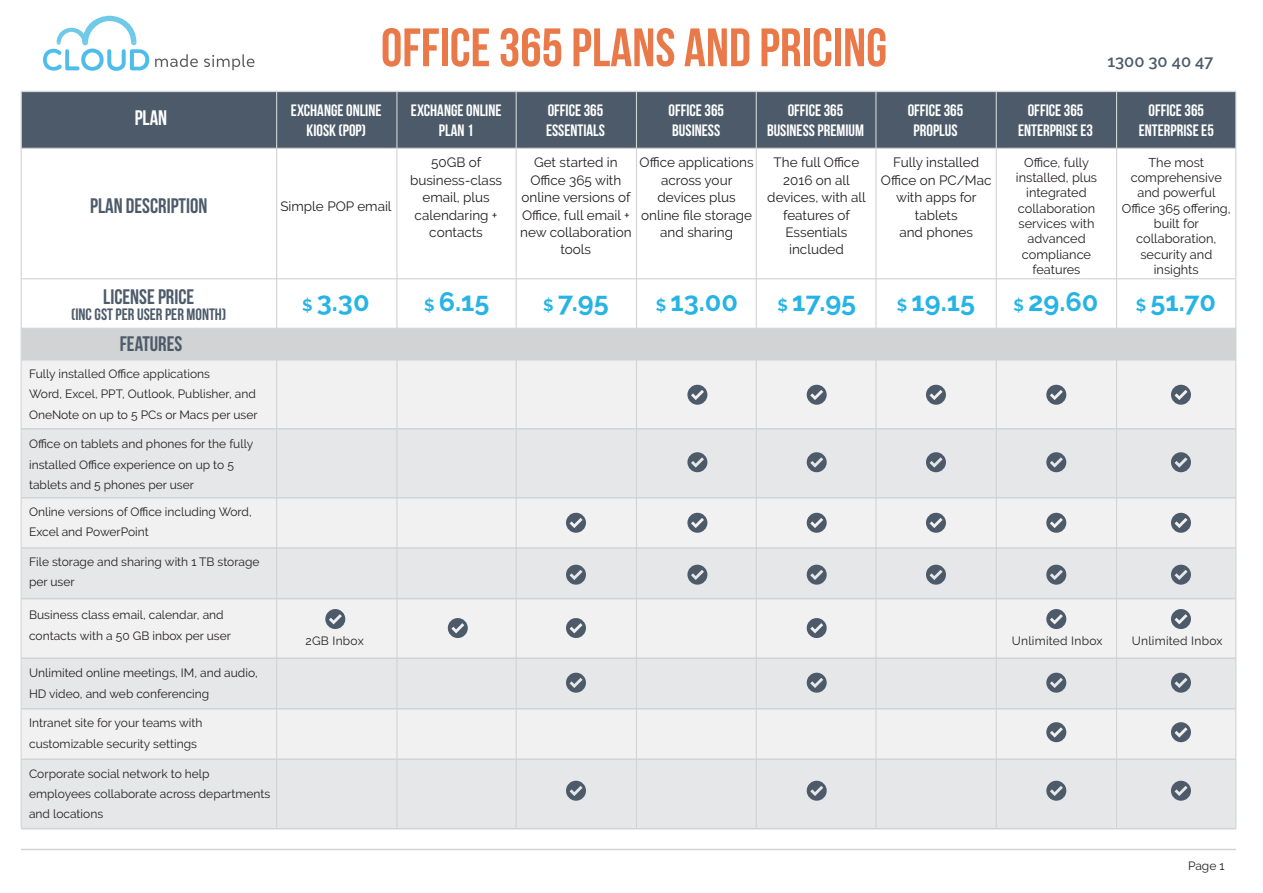
<style>
.page{position:relative;width:1263px;height:893px;background:#fff}
.page>*{position:absolute;margin:0;border:0;box-sizing:border-box;transform-origin:0 0}
.t1{font:700 54px "Bebas Neue";color:#ea7949}
.t2{font:700 27px "Raleway";color:#26b4e5}
.t3{font:21px "Bebas Neue";color:#4c5a69}
.t4{font:21px "Bebas Neue";color:#fff}
.t5{font:16.5px/19.8px "Bebas Neue";color:#fff;text-align:center}
.t6{font:16.5px "Bebas Neue";color:#4c5a69}
.t7{font:600 16.5px "Raleway";color:#4d5b69}
.t8{font:13.5px/17.4px "Raleway";color:#231f20;text-align:center}
.t9{font:12.75px/15.3px "Raleway";color:#231f20;text-align:center}
.t10{font:12px/20.4px "Raleway";color:#231f20}
.t11{font:12px "Raleway";letter-spacing:.02em;color:#231f20}
.s1{font-size:16.5px}
</style>
<div class="page">
<div style="left:22px;top:361px;width:1213px;height:67px;background:#f1f1f2"></div>
<div style="left:22px;top:430px;width:1213px;height:67px;background:#e6e7e8"></div>
<div style="left:22px;top:499px;width:1213px;height:48px;background:#f1f1f2"></div>
<div style="left:22px;top:549px;width:1213px;height:49px;background:#e6e7e8"></div>
<div style="left:22px;top:599px;width:1213px;height:58px;background:#f1f1f2"></div>
<div style="left:22px;top:659px;width:1213px;height:49px;background:#e6e7e8"></div>
<div style="left:22px;top:709px;width:1213px;height:49px;background:#f1f1f2"></div>
<div style="left:22px;top:760px;width:1213px;height:68px;background:#e6e7e8"></div>
<hr style="left:21px;top:849px;width:1215px;height:1px;background:#d1d3d4">
<hr style="left:395px;top:147px;width:3px;height:712px;background:#fff">
<hr style="left:515px;top:147px;width:3px;height:712px;background:#fff">
<hr style="left:635px;top:147px;width:3px;height:712px;background:#fff">
<hr style="left:755px;top:147px;width:3px;height:712px;background:#fff">
<hr style="left:875px;top:147px;width:3px;height:712px;background:#fff">
<hr style="left:995px;top:147px;width:3px;height:712px;background:#fff">
<hr style="left:1115px;top:147px;width:3px;height:712px;background:#fff">
<div style="left:22px;top:92px;width:1213px;height:56px;background:#4c5a69"></div>
<div style="left:22px;top:329px;width:1213px;height:30px;background:#d1d3d4"></div>
<hr style="left:21px;top:148px;width:1215px;height:1px;background:#d1d3d4">
<hr style="left:21px;top:91px;width:1215px;height:1px;background:#d1d3d4">
<hr style="left:21px;top:278px;width:1215px;height:1px;background:#d1d3d4">
<hr style="left:21px;top:91px;width:1px;height:737px;background:#d1d3d4">
<hr style="left:276px;top:91px;width:1px;height:737px;background:#d1d3d4">
<hr style="left:396px;top:91px;width:1px;height:737px;background:#d1d3d4">
<hr style="left:516px;top:91px;width:1px;height:737px;background:#d1d3d4">
<hr style="left:636px;top:92px;width:1px;height:737px;background:#d1d3d4">
<hr style="left:756px;top:92px;width:1px;height:737px;background:#d1d3d4">
<hr style="left:875px;top:92px;width:1px;height:737px;background:#d1d3d4">
<hr style="left:996px;top:92px;width:1px;height:737px;background:#d1d3d4">
<hr style="left:1116px;top:92px;width:1px;height:737px;background:#d1d3d4">
<hr style="left:1235px;top:92px;width:1px;height:737px;background:#d1d3d4">
<hr style="left:21px;top:328px;width:1215px;height:1px;background:#d1d3d4">
<svg style="left:204px;top:54px;width:50px;height:16px"></svg>
<svg style="left:43px;top:16px;width:155px;height:55px"></svg>
<hr style="left:21px;top:359px;width:1215px;height:2px;background:#d1d3d4">
<hr style="left:21px;top:428px;width:1215px;height:2px;background:#d1d3d4">
<hr style="left:21px;top:497px;width:1215px;height:2px;background:#d1d3d4">
<hr style="left:21px;top:547px;width:1215px;height:2px;background:#d1d3d4">
<hr style="left:21px;top:598px;width:1215px;height:1px;background:#d1d3d4">
<hr style="left:21px;top:657px;width:1215px;height:2px;background:#d1d3d4">
<hr style="left:21px;top:758px;width:1215px;height:2px;background:#d1d3d4">
<hr style="left:21px;top:708px;width:1215px;height:1px;background:#d1d3d4">
<hr style="left:21px;top:828px;width:1215px;height:1px;background:#d1d3d4">
<svg style="left:687px;top:385px;width:20px;height:20px"></svg>
<svg style="left:807px;top:385px;width:20px;height:20px"></svg>
<svg style="left:926px;top:385px;width:20px;height:20px"></svg>
<svg style="left:1046px;top:385px;width:20px;height:20px"></svg>
<svg style="left:1171px;top:385px;width:20px;height:20px"></svg>
<svg style="left:687px;top:452px;width:20px;height:20px"></svg>
<svg style="left:807px;top:452px;width:20px;height:20px"></svg>
<svg style="left:926px;top:452px;width:20px;height:20px"></svg>
<svg style="left:1046px;top:452px;width:20px;height:20px"></svg>
<svg style="left:1171px;top:452px;width:20px;height:20px"></svg>
<svg style="left:566px;top:513px;width:20px;height:20px"></svg>
<svg style="left:687px;top:513px;width:20px;height:20px"></svg>
<svg style="left:807px;top:513px;width:20px;height:20px"></svg>
<svg style="left:926px;top:513px;width:20px;height:20px"></svg>
<svg style="left:1046px;top:513px;width:20px;height:20px"></svg>
<svg style="left:1171px;top:513px;width:20px;height:20px"></svg>
<svg style="left:566px;top:565px;width:20px;height:20px"></svg>
<svg style="left:687px;top:565px;width:20px;height:20px"></svg>
<svg style="left:807px;top:565px;width:20px;height:20px"></svg>
<svg style="left:926px;top:565px;width:20px;height:20px"></svg>
<svg style="left:1046px;top:565px;width:20px;height:20px"></svg>
<svg style="left:1171px;top:565px;width:20px;height:20px"></svg>
<svg style="left:325px;top:609px;width:20px;height:20px"></svg>
<svg style="left:448px;top:618px;width:20px;height:20px"></svg>
<svg style="left:566px;top:618px;width:20px;height:20px"></svg>
<svg style="left:807px;top:618px;width:20px;height:20px"></svg>
<svg style="left:1046px;top:609px;width:20px;height:20px"></svg>
<svg style="left:1171px;top:609px;width:20px;height:20px"></svg>
<svg style="left:566px;top:673px;width:20px;height:20px"></svg>
<svg style="left:807px;top:673px;width:20px;height:20px"></svg>
<svg style="left:1046px;top:673px;width:20px;height:20px"></svg>
<svg style="left:1171px;top:673px;width:20px;height:20px"></svg>
<svg style="left:1046px;top:722px;width:20px;height:20px"></svg>
<svg style="left:1171px;top:722px;width:20px;height:20px"></svg>
<svg style="left:566px;top:781px;width:20px;height:20px"></svg>
<svg style="left:807px;top:781px;width:20px;height:20px"></svg>
<svg style="left:1046px;top:781px;width:20px;height:20px"></svg>
<svg style="left:1171px;top:781px;width:20px;height:20px"></svg>
<h1 class="t1" style="left:381px;top:18px;width:508px">OFFICE 365 PLANS and PRICING</h1>
<h3 class="t7" style="left:1107px;top:52px;width:108px">1300 30 40 47</h3>
<h3 class="t4" style="left:135px;top:106px;width:34px">PLAN</h3>
<h3 class="t3" style="left:90px;top:195px;width:119px">PLAN DESCRIPTION</h3>
<h3 class="t3" style="left:103px;top:285px;width:92px">LICENSE PRICE</h3>
<h3 class="t6" style="left:71px;top:306px;width:156px">(INC GST PER USER PER MONTH)</h3>
<h3 class="t3" style="left:120px;top:333px;width:64px">FEATURES</h3>
<p class="t10" style="left:29px;top:363px;width:230px">Fully installed Office applications<br>Word, Excel, PPT, Outlook, Publisher, and<br>OneNote on up to 5 PCs or Macs per user</p>
<p class="t10" style="left:29px;top:434px;width:226px">Office on tablets and phones for the fully installed Office experience on up to 5 tablets and 5 phones per user</p>
<p class="t10" style="left:29px;top:501px;width:224px">Online versions of Office including Word,<br>Excel and PowerPoint</p>
<p class="t10" style="left:29px;top:551px;width:232px">File storage and sharing with 1 TB storage per user</p>
<p class="t10" style="left:29px;top:605px;width:203px">Business class email, calendar, and contacts with a 50 GB inbox per user</p>
<p class="t10" style="left:29px;top:663px;width:230px">Unlimited online meetings, IM, and audio,<br>HD video, and web conferencing</p>
<p class="t10" style="left:29px;top:713px;width:175px">Intranet site for your teams with customizable security settings</p>
<p class="t10" style="left:29px;top:763px;width:243px">Corporate social network to help employees collaborate across departments and locations</p>
<h3 class="t5" style="left:291px;top:100px;width:92px">EXCHANGE ONLINE<br>KIOSK (POP)</h3>
<p class="t8" style="left:280px;top:197px;width:113px">Simple POP email</p>
<h3 class="t5" style="left:411px;top:100px;width:92px">EXCHANGE ONLINE<br>PLAN 1</h3>
<h3 class="t5" style="left:546px;top:100px;width:61px;text-align:left">OFFICE 365<br>ESSENTIALS</h3>
<h3 class="t5" style="left:668px;top:100px;width:57px;text-align:left">OFFICE 365<br>BUSINESS</h3>
<h3 class="t5" style="left:767px;top:100px;width:99px">OFFICE 365<br>BUSINESS PREMIUM</h3>
<h3 class="t5" style="left:908px;top:100px;width:57px">OFFICE 365<br>PROPLUS</h3>
<h3 class="t5" style="left:1018px;top:100px;width:77px">OFFICE 365<br>ENTERPRISE E3</h3>
<h3 class="t5" style="left:1139px;top:100px;width:77px">OFFICE 365<br>ENTERPRISE E5</h3>
<p class="t8" style="left:410px;top:154px;width:94px">50GB of business-class email, plus calendaring + contacts</p>
<p class="t8" style="left:520px;top:154px;width:113px">Get started in<br>Office 365 with online versions of<br>Office, full email + new collaboration tools</p>
<p class="t8" style="left:640px;top:154px;width:116px">Office applications across your devices plus online file storage and sharing</p>
<p class="t8" style="left:767px;top:154px;width:100px">The full Office<br>2016 on all devices, with all features of<br>Essentials included</p>
<p class="t8" style="left:881px;top:154px;width:112px">Fully installed<br>Office on PC/Mac with apps for tablets<br>and phones</p>
<p class="t9" style="left:1016px;top:155px;width:83px">Office, fully installed, plus integrated collaboration services with advanced compliance features</p>
<p class="t9" style="left:1122px;top:155px;width:110px">The most comprehensive and powerful<br>Office 365 offering, built for collaboration, security and insights</p>
<h2 class="t2" style="left:302px;top:286px;width:69px"><span class="s1">$</span> 3.30</h2>
<h2 class="t2" style="left:424px;top:286px;width:67px"><span class="s1">$</span> 6.15</h2>
<h2 class="t2" style="left:543px;top:286px;width:67px"><span class="s1">$</span> 7.95</h2>
<h2 class="t2" style="left:656px;top:286px;width:84px"><span class="s1">$</span> 13.00</h2>
<h2 class="t2" style="left:777px;top:286px;width:80px"><span class="s1">$</span> 17.95</h2>
<h2 class="t2" style="left:897px;top:286px;width:80px"><span class="s1">$</span> 19.15</h2>
<h2 class="t2" style="left:1013px;top:286px;width:87px"><span class="s1">$</span> 29.60</h2>
<h2 class="t2" style="left:1136px;top:286px;width:82px"><span class="s1">$</span> 51.70</h2>
<p class="t11" style="left:306px;top:633px;width:60px">2GB Inbox</p>
<p class="t11" style="left:1012px;top:633px;width:92px">Unlimited Inbox</p>
<p class="t11" style="left:1132px;top:633px;width:92px">Unlimited Inbox</p>
<p class="t10" style="left:1188px;top:856px;width:38px">Page 1</p>
</div>
